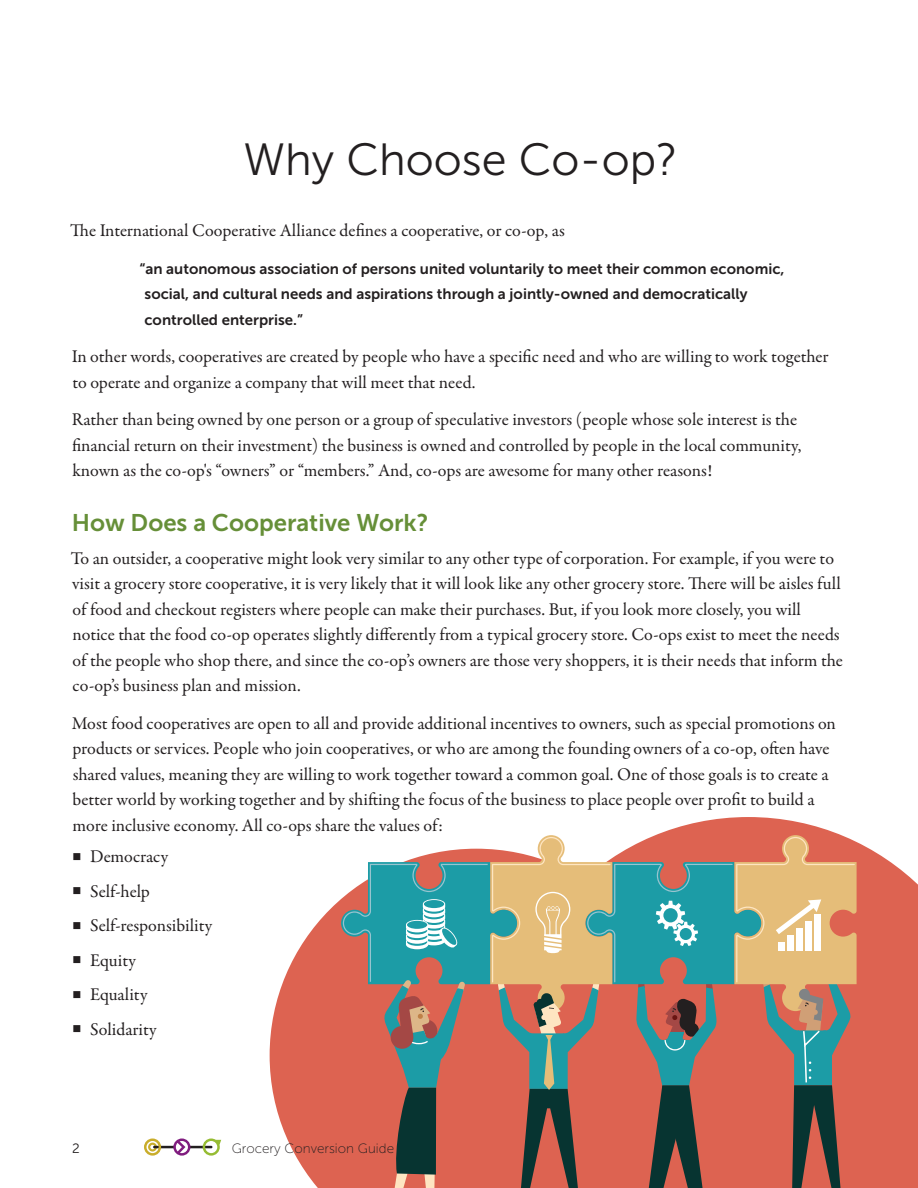
<style>
.page{position:relative;width:918px;height:1188px;background:#fff}
.page>*{position:absolute;margin:0;border:0;box-sizing:border-box;transform-origin:0 0}
.t1{font:45px "Museo Sans 300";color:#231f20}
.t2{font:24px "Museo Sans 700";color:#668f38}
.t3{font:18px/25.5px "Garamond Premr Pro";color:#231f20}
.t4{font:15px/25.5px "Museo Sans 700";color:#231f20}
.t5{font:13.5px "Museo Sans 100";color:#231f20}
.t6{font:13.5px "Museo Sans 300";color:#231f20}
</style>
<div class="page">
<svg style="left:656px;top:817px;width:262px;height:371px;fill:#dd6351"></svg>
<svg style="left:270px;top:899px;width:71px;height:289px;fill:#dd6351"></svg>
<svg style="left:341px;top:835px;width:516px;height:353px;background:#a48372"></svg>
<hr style="left:153px;top:1146px;width:22px;height:2px;background:#231f20">
<hr style="left:189px;top:1146px;width:23px;height:2px;background:#231f20">
<svg style="left:144px;top:1138px;width:17px;height:18px"></svg>
<svg style="left:203px;top:1139px;width:18px;height:17px"></svg>
<svg style="left:173px;top:1139px;width:17px;height:17px"></svg>
<h1 class="t1" style="left:243px;top:135px;width:436px">Why Choose Co-op?</h1>
<p class="t3" style="left:70px;top:218px;width:496px">The International Cooperative Alliance defines a cooperative, or co-op, as</p>
<p class="t4" style="left:144px;top:256px;width:642px;text-indent:-5px">“an autonomous association of persons united voluntarily to meet their common economic, social, and cultural needs and aspirations through a jointly-owned and democratically controlled enterprise.”</p>
<p class="t3" style="left:72px;top:344px;width:758px">In other words, cooperatives are created by people who have a specific need and who are willing to work together to operate and organize a company that will meet that need.</p>
<p class="t3" style="left:72px;top:407px;width:731px">Rather than being owned by one person or a group of speculative investors (people whose sole interest is the financial return on their investment) the business is owned and controlled by people in the local community, known as the co-op's “owners” or “members.” And, co-ops are awesome for many other reasons!</p>
<h2 class="t2" style="left:72px;top:509px;width:358px">How Does a Cooperative Work?</h2>
<p class="t3" style="left:71px;top:546px;width:774px">To an outsider, a cooperative might look very similar to any other type of corporation. For example, if you were to visit a grocery store cooperative, it is very likely that it will look like any other grocery store. There will be aisles full of food and checkout registers where people can make their purchases. But, if you look more closely, you will notice that the food co-op operates slightly differently from a typical grocery store. Co-ops exist to meet the needs of the people who shop there, and since the co-op’s owners are those very shoppers, it is their needs that inform the co-op’s business plan and mission.</p>
<p class="t3" style="left:72px;top:711px;width:766px">Most food cooperatives are open to all and provide additional incentives to owners, such as special promotions on products or services. People who join cooperatives, or who are among the founding owners of a co-op, often have shared values, meaning they are willing to work together toward a common goal. One of those goals is to create a better world by working together and by shifting the focus of the business to place people over profit to build a more inclusive economy. All co-ops share the values of:</p>
<p class="t3" style="left:72px;top:844px;width:97px">■ Democracy</p>
<p class="t3" style="left:72px;top:879px;width:79px">■ Self-help</p>
<p class="t3" style="left:72px;top:913px;width:141px">■ Self-responsibility</p>
<p class="t3" style="left:72px;top:948px;width:65px">■ Equity</p>
<p class="t3" style="left:72px;top:982px;width:77px">■ Equality</p>
<p class="t3" style="left:72px;top:1017px;width:86px">■ Solidarity</p>
<p class="t6" style="left:72px;top:1141px;width:9px">2</p>
<p class="t5" style="left:232px;top:1141px;width:164px">Grocery Conversion Guide</p>
</div>
